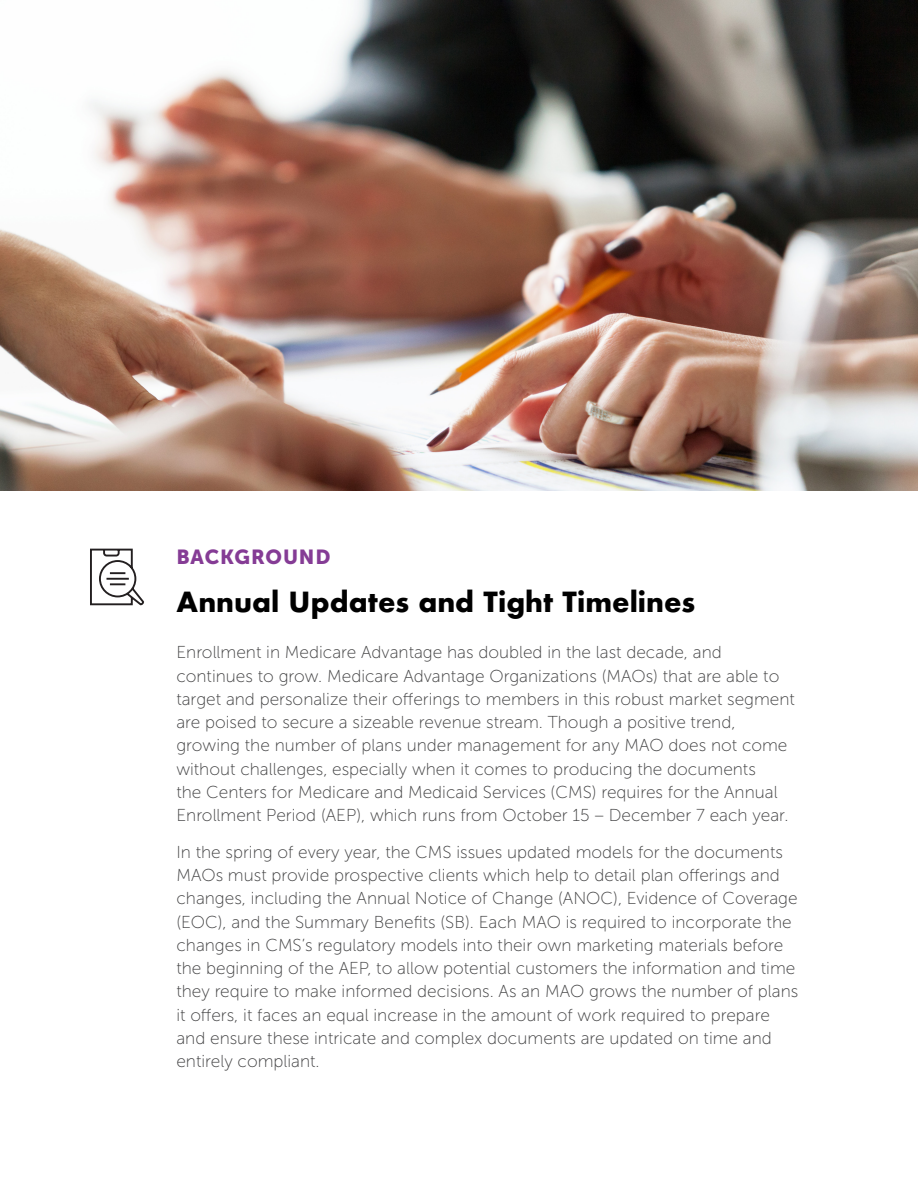
<style>
.page{position:relative;width:918px;height:1188px;background:#fff}
.page>*{position:absolute;margin:0;border:0;box-sizing:border-box;transform-origin:0 0}
.Heading_Level_1{font:700 27px "Futura";color:#000}
.Heading_Level_1-2{font:20.25px "Museo Sans 900";letter-spacing:.04em;color:#853c95}
.Body{font:17.25px/23.2px "Museo Sans 100";color:#3e3e3f}
</style>
<div class="page">
<img style="left:0;top:0;width:918px;height:490px">
<svg style="left:90px;top:548px;width:54px;height:58px"></svg>
<p class="Heading_Level_1-2" style="left:176px;top:545px;width:156px">BACKGROUND</p>
<p class="Heading_Level_1" style="left:176px;top:583px;width:520px">Annual Updates and Tight Timelines</p>
<p class="Body" style="left:176px;top:641px;width:620px">Enrollment in Medicare Advantage has doubled in the last decade, and continues to grow. Medicare Advantage Organizations (MAOs) that are able to target and personalize their offerings to members in this robust market segment are poised to secure a sizeable revenue stream. Though a positive trend, growing the number of plans under management for any MAO does not come without challenges, especially when it comes to producing the documents<br>the Centers for Medicare and Medicaid Services (CMS) requires for the Annual Enrollment Period (AEP), which runs from October 15 – December 7 each year.</p>
<p class="Body" style="left:176px;top:841px;width:624px">In the spring of every year, the CMS issues updated models for the documents MAOs must provide prospective clients which help to detail plan offerings and changes, including the Annual Notice of Change (ANOC), Evidence of Coverage (EOC), and the Summary Benefits (SB). Each MAO is required to incorporate the changes in CMS’s regulatory models into their own marketing materials before the beginning of the AEP, to allow potential customers the information and time they require to make informed decisions. As an MAO grows the number of plans it offers, it faces an equal increase in the amount of work required to prepare and ensure these intricate and complex documents are updated on time and entirely compliant.</p>
</div>
